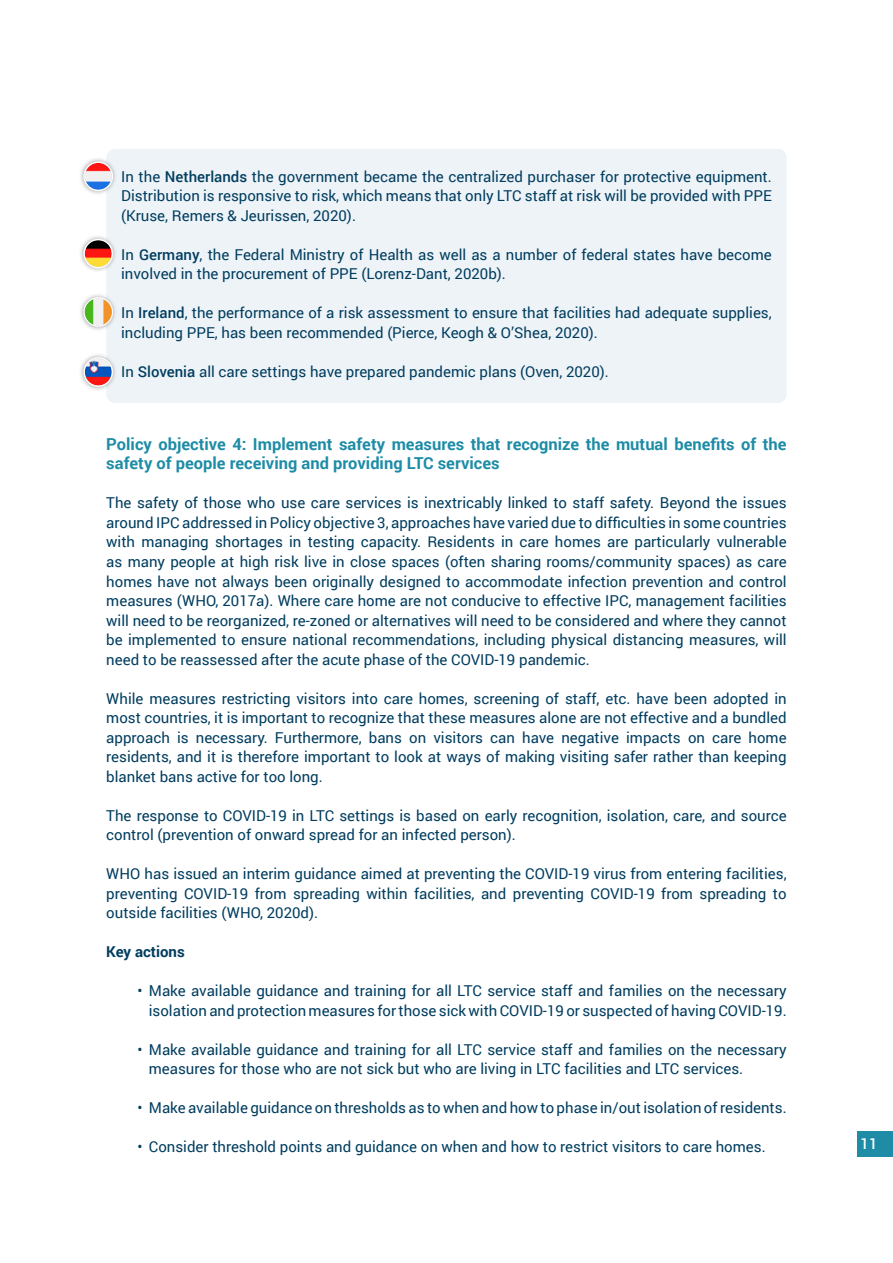
<style>
.page{position:relative;width:893px;height:1263px;background:#fff}
.page>*{position:absolute;margin:0;border:0;box-sizing:border-box;transform-origin:0 0}
.t1{font:700 16.5px/19.5px "Roboto";color:#1e8ca6}
.t2{font:15px/19.5px "Roboto";color:#003d5f;text-align:justify}
.t3{font:700 15px "Roboto";color:#003d5f}
.t4{font:500 15px "Roboto";color:#fff}
.s1{font-weight:500}
</style>
<div class="page">
<div style="left:857px;top:1131px;width:36px;height:26px;background:#1e8ca6"></div>
<div style="left:106px;top:149px;width:681px;height:254px;background:#eef3f7;border-radius:9px"></div>
<div style="left:79px;top:234px;width:39px;height:39px;background:#000;opacity:.37"></div>
<img style="left:85px;top:240px;width:27px;height:27px;border-radius:13px">
<div style="left:83px;top:239px;width:30px;height:29px;border:1px solid #fff;border-radius:50%"></div>
<div style="left:79px;top:157px;width:39px;height:39px;background:#000;opacity:.37"></div>
<img style="left:85px;top:163px;width:27px;height:27px;border-radius:13px">
<div style="left:83px;top:161px;width:30px;height:30px;border:1px solid #fff;border-radius:50%"></div>
<div style="left:79px;top:353px;width:39px;height:39px;background:#000;opacity:.37"></div>
<img style="left:85px;top:359px;width:27px;height:26px;border-radius:13px">
<div style="left:83px;top:357px;width:30px;height:30px;border:1px solid #fff;border-radius:50%"></div>
<div style="left:79px;top:293px;width:39px;height:39px;background:#000;opacity:.37"></div>
<img style="left:85px;top:298px;width:27px;height:27px;border-radius:13px">
<div style="left:83px;top:297px;width:30px;height:30px;border:1px solid #fff;border-radius:50%"></div>
<svg style="left:85px;top:299px;width:8px;height:25px"></svg>
<svg style="left:103px;top:299px;width:9px;height:25px"></svg>
<p class="t2" style="left:121px;top:166px;width:652px">In the <span class="s1">Netherlands</span> the government became the centralized purchaser for protective equipment.<br>Distribution is responsive to risk, which means that only LTC staff at risk will be provided with PPE (Kruse, Remers &amp; Jeurissen, 2020).</p>
<p class="t2" style="left:121px;top:244px;width:652px">In <span class="s1">Germany</span>, the Federal Ministry of Health as well as a number of federal states have become involved in the procurement of PPE (Lorenz-Dant, 2020b).</p>
<p class="t2" style="left:121px;top:303px;width:652px">In <span class="s1">Ireland</span>, the performance of a risk assessment to ensure that facilities had adequate supplies, including PPE, has been recommended (Pierce, Keogh &amp; O’Shea, 2020).</p>
<p class="t2" style="left:121px;top:361px;width:489px">In <span class="s1">Slovenia</span> all care settings have prepared pandemic plans (Oven, 2020).</p>
<p class="t1" style="left:106px;top:434px;width:682px">Policy objective 4: Implement safety measures that recognize the mutual benefits of the safety of people receiving and providing LTC services</p>
<p class="t2" style="left:106px;top:493px;width:682px">The safety of those who use care services is inextricably linked to staff safety. Beyond the issues around IPC addressed in Policy objective 3, approaches have varied due to difficulties in some countries with managing shortages in testing capacity. Residents in care homes are particularly vulnerable as many people at high risk live in close spaces (often sharing rooms/community spaces) as care homes have not always been originally designed to accommodate infection prevention and control measures (WHO, 2017a). Where care home are not conducive to effective IPC, management facilities will need to be reorganized, re-zoned or alternatives will need to be considered and where they cannot be implemented to ensure national recommendations, including physical distancing measures, will need to be reassessed after the acute phase of the COVID-19 pandemic.</p>
<p class="t2" style="left:106px;top:688px;width:682px">While measures restricting visitors into care homes, screening of staff, etc. have been adopted in most countries, it is important to recognize that these measures alone are not effective and a bundled approach is necessary. Furthermore, bans on visitors can have negative impacts on care home residents, and it is therefore important to look at ways of making visiting safer rather than keeping blanket bans active for too long.</p>
<p class="t2" style="left:106px;top:805px;width:682px">The response to COVID-19 in LTC settings is based on early recognition, isolation, care, and source control (prevention of onward spread for an infected person).</p>
<p class="t2" style="left:106px;top:863px;width:682px">WHO has issued an interim guidance aimed at preventing the COVID-19 virus from entering facilities, preventing COVID-19 from spreading within facilities, and preventing COVID-19 from spreading to outside facilities (WHO, 2020d).</p>
<p class="t3" style="left:106px;top:941px;width:80px">Key actions</p>
<p class="t2" style="left:137px;top:980px;width:651px;text-align:right">• Make available guidance and training for all LTC service staff and families on the necessary isolation and protection measures for those sick with COVID-19 or suspected of having COVID-19.</p>
<p class="t2" style="left:149px;top:1039px;width:639px;text-indent:-11px">• Make available guidance and training for all LTC service staff and families on the necessary measures for those who are not sick but who are living in LTC facilities and LTC services.</p>
<p class="t2" style="left:137px;top:1097px;width:651px">• Make available guidance on thresholds as to when and how to phase in/out isolation of residents.</p>
<p class="t2" style="left:137px;top:1136px;width:630px">• Consider threshold points and guidance on when and how to restrict visitors to care homes.</p>
<p class="t4" style="left:861px;top:1133px;width:19px">11</p>
</div>
